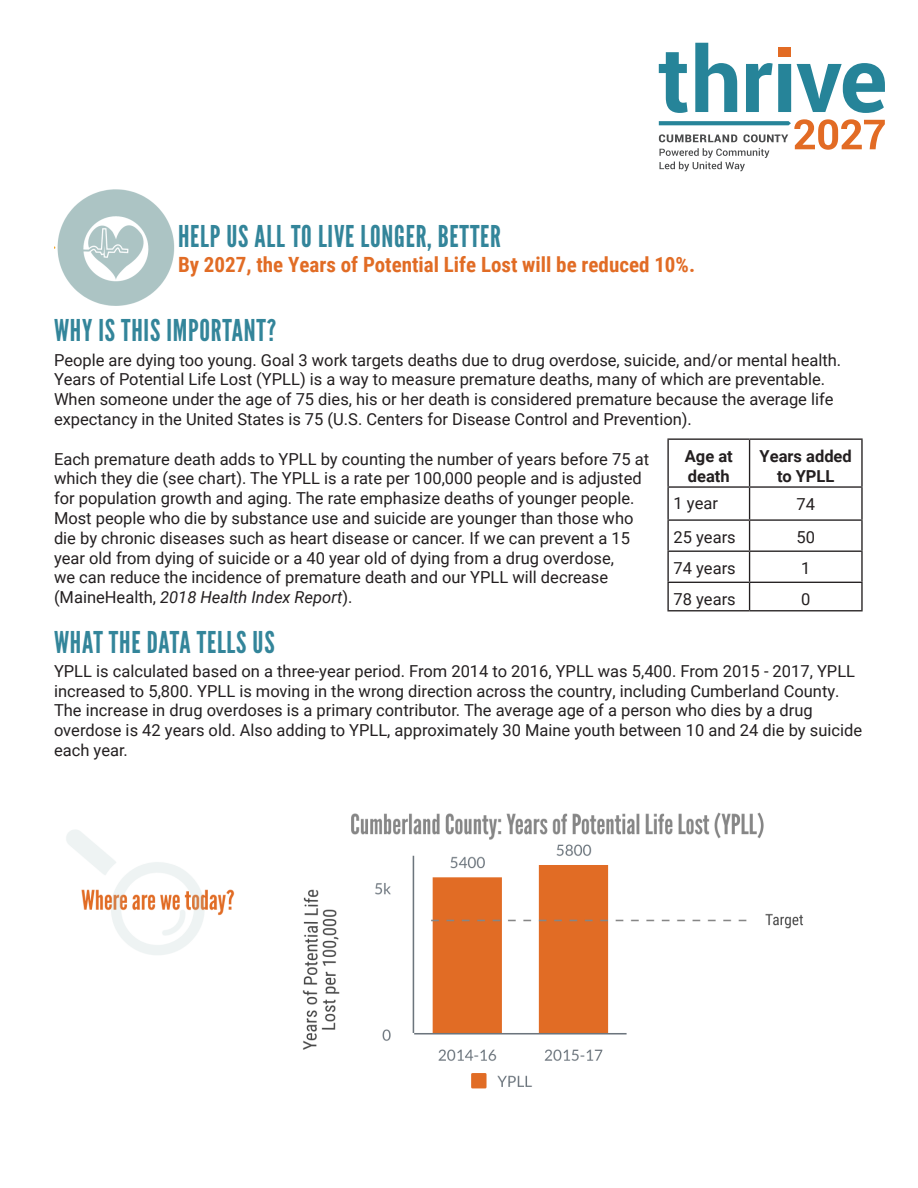
<style>
.page{position:relative;width:918px;height:1188px;background:#fff}
.page>*{position:absolute;margin:0;border:0;box-sizing:border-box;transform-origin:0 0}
.t1{font:30px "League Gothic";letter-spacing:.025em;color:#33859a}
.t2{font:700 21px "Roboto Condensed";color:#e16c25}
.t3{font:16.5px/19.8px "Roboto";color:#231f20}
.t4{font:700 16.5px/19.8px "Roboto";color:#231f20}
.s1{font-style:italic}
</style>
<div class="page">
<img style="left:54px;top:189px;width:121px;height:117px">
<hr style="left:667px;top:438px;width:83px;height:2px;background:#231f20">
<hr style="left:667px;top:440px;width:2px;height:46px;background:#231f20">
<hr style="left:750px;top:438px;width:113px;height:2px;background:#231f20">
<hr style="left:749px;top:440px;width:1px;height:46px;background:#231f20">
<hr style="left:861px;top:440px;width:2px;height:46px;background:#231f20">
<hr style="left:667px;top:486px;width:83px;height:2px;background:#231f20">
<hr style="left:667px;top:488px;width:2px;height:31px;background:#231f20">
<hr style="left:750px;top:486px;width:113px;height:2px;background:#231f20">
<hr style="left:749px;top:488px;width:1px;height:31px;background:#231f20">
<hr style="left:861px;top:488px;width:2px;height:31px;background:#231f20">
<hr style="left:667px;top:519px;width:83px;height:2px;background:#231f20">
<hr style="left:667px;top:521px;width:2px;height:30px;background:#231f20">
<hr style="left:750px;top:519px;width:113px;height:2px;background:#231f20">
<hr style="left:749px;top:521px;width:1px;height:30px;background:#231f20">
<hr style="left:861px;top:521px;width:2px;height:30px;background:#231f20">
<hr style="left:667px;top:551px;width:83px;height:1px;background:#231f20">
<hr style="left:667px;top:552px;width:2px;height:30px;background:#231f20">
<hr style="left:750px;top:551px;width:113px;height:1px;background:#231f20">
<hr style="left:749px;top:552px;width:1px;height:30px;background:#231f20">
<hr style="left:861px;top:552px;width:2px;height:30px;background:#231f20">
<hr style="left:667px;top:582px;width:83px;height:1px;background:#231f20">
<hr style="left:667px;top:583px;width:2px;height:27px;background:#231f20">
<hr style="left:750px;top:582px;width:113px;height:1px;background:#231f20">
<svg style="left:749px;top:583px;width:1px;height:27px"></svg>
<hr style="left:861px;top:583px;width:2px;height:27px;background:#231f20">
<hr style="left:667px;top:610px;width:83px;height:1px;background:#231f20">
<hr style="left:750px;top:610px;width:113px;height:1px;background:#231f20">
<svg style="left:659px;top:43px;width:226px;height:70px"></svg>
<div style="left:778px;top:47px;width:13px;height:9px;background:#e26b24"></div>
<svg style="left:659px;top:119px;width:226px;height:52px"></svg>
<img style="left:66px;top:812px;width:737px;height:277px">
<p class="t1" style="left:178px;top:218px;width:325px">HELP US ALL TO LIVE LONGER, BETTER</p>
<p class="t2" style="left:178px;top:250px;width:519px">By 2027, the Years of Potential Life Lost will be reduced 10%.</p>
<p class="t1" style="left:54px;top:313px;width:224px">WHY IS THIS IMPORTANT?</p>
<p class="t3" style="left:54px;top:349px;width:789px">People are dying too young. Goal 3 work targets deaths due to drug overdose, suicide, and/or mental health.<br>Years of Potential Life Lost (YPLL) is a way to measure premature deaths, many of which are preventable.<br>When someone under the age of 75 dies, his or her death is considered premature because the average life expectancy in the United States is 75 (U.S. Centers for Disease Control and Prevention).</p>
<p class="t3" style="left:54px;top:448px;width:597px">Each premature death adds to YPLL by counting the number of years before 75 at which they die (see chart). The YPLL is a rate per 100,000 people and is adjusted for population growth and aging. The rate emphasize deaths of younger people.<br>Most people who die by substance use and suicide are younger than those who die by chronic diseases such as heart disease or cancer. If we can prevent a 15 year old from dying of suicide or a 40 year old of dying from a drug overdose,<br>we can reduce the incidence of premature death and our YPLL will decrease (MaineHealth, <span class="s1">2018 Health Index Report</span>).</p>
<p class="t1" style="left:54px;top:624px;width:222px">WHAT THE DATA TELLS US</p>
<p class="t3" style="left:54px;top:660px;width:810px">YPLL is calculated based on a three-year period. From 2014 to 2016, YPLL was 5,400. From 2015 - 2017, YPLL increased to 5,800. YPLL is moving in the wrong direction across the country, including Cumberland County.<br>The increase in drug overdoses is a primary contributor. The average age of a person who dies by a drug overdose is 42 years old. Also adding to YPLL, approximately 30 Maine youth between 10 and 24 die by suicide each year.</p>
<p class="t4" style="left:685px;top:445px;width:49px">Age at death</p>
<p class="t4" style="left:760px;top:445px;width:94px">Years added</p>
<p class="t4" style="left:777px;top:465px;width:59px">to YPLL</p>
<p class="t3" style="left:674px;top:493px;width:46px">1 year</p>
<p class="t3" style="left:797px;top:493px;width:20px">74</p>
<p class="t3" style="left:674px;top:526px;width:64px">25 years</p>
<p class="t3" style="left:797px;top:526px;width:20px">50</p>
<p class="t3" style="left:674px;top:558px;width:64px">74 years</p>
<p class="t3" style="left:801px;top:558px;width:11px">1</p>
<p class="t3" style="left:674px;top:589px;width:64px">78 years</p>
<p class="t3" style="left:801px;top:589px;width:11px">0</p>
</div>
